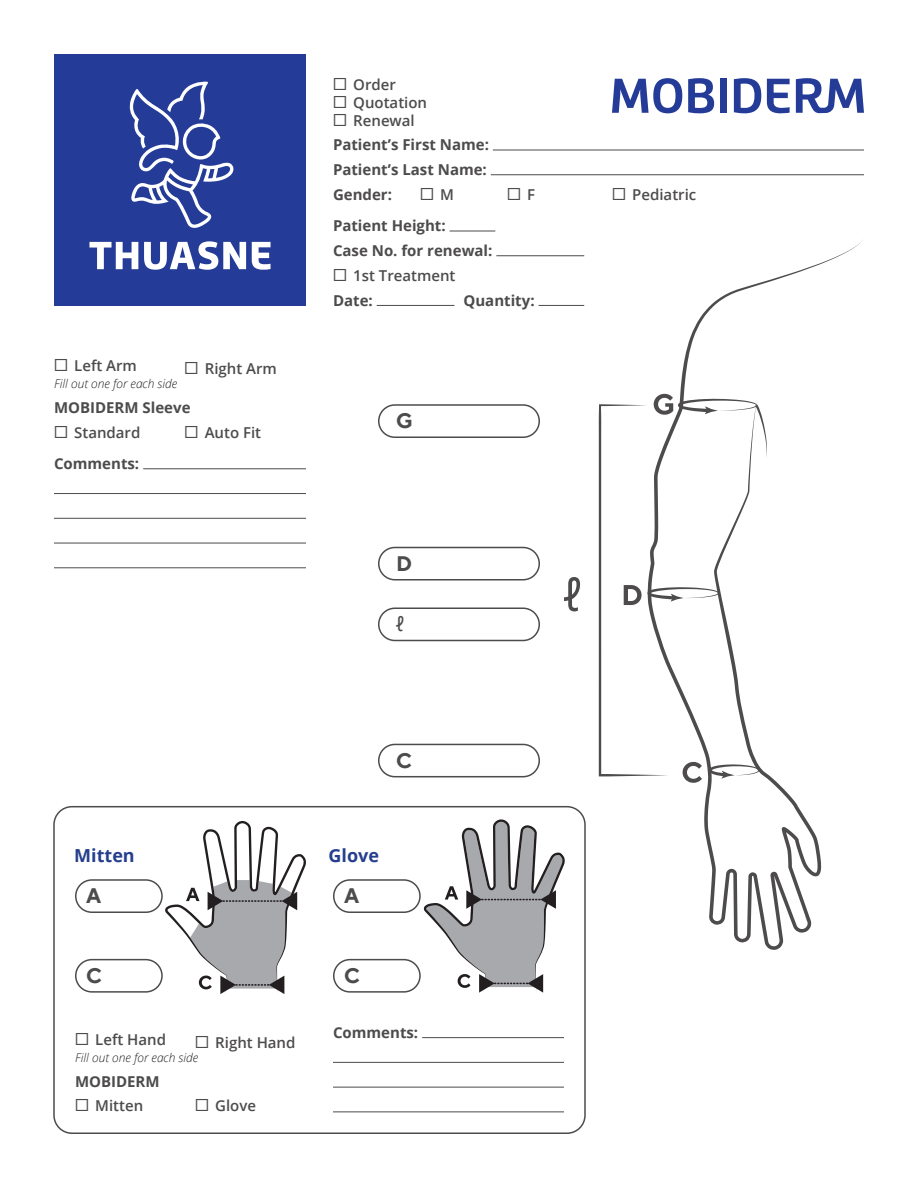
<style>
.page{position:relative;width:918px;height:1188px;background:#fff}
.page>*{position:absolute;margin:0;border:0;box-sizing:border-box;transform-origin:0 0}
.t1{font:700 21px "TT Norms Pro";color:#4d4b4c}
.t2{font:21px "Proxima Nova";color:#4d4b4c}
.t3{font:700 18px "Open Sans";color:#253f8e}
.t4{font:700 15px "Open Sans";color:#4d4b4c}
.t5{font:600 15px "Open Sans";color:#4d4b4c}
.t6{font:italic 300 12px "Open Sans";color:#231f20}
.s1{font-family:"Proxima Nova";font-weight:400;font-size:21px}
.s2{font-family:"Open Sans";font-weight:600;font-size:15px}
</style>
<div class="page">
<hr style="left:422px;top:1037px;width:142px;height:1px;background:#4d4b4c">
<hr style="left:333px;top:1062px;width:231px;height:1px;background:#4d4b4c">
<hr style="left:333px;top:1087px;width:231px;height:1px;background:#4d4b4c">
<hr style="left:333px;top:1112px;width:231px;height:1px;background:#4d4b4c">
<div style="left:53px;top:806px;width:533px;height:328px;border:2px solid #4d4b4c;border-radius:18px"></div>
<div style="left:54px;top:54px;width:252px;height:252px;background:#243c97"></div>
<svg style="left:89px;top:241px;width:182px;height:29px"></svg>
<svg style="left:129px;top:81px;width:105px;height:147px"></svg>
<svg style="left:612px;top:78px;width:70px;height:35px"></svg>
<svg style="left:688px;top:78px;width:26px;height:35px"></svg>
<div style="left:720px;top:79px;width:7px;height:34px;background:#243c97"></div>
<svg style="left:734px;top:78px;width:27px;height:35px"></svg>
<svg style="left:767px;top:79px;width:23px;height:34px"></svg>
<svg style="left:796px;top:78px;width:68px;height:35px"></svg>
<hr style="left:493px;top:150px;width:371px;height:1px;background:#4d4b4c">
<hr style="left:491px;top:174px;width:373px;height:1px;background:#4d4b4c">
<hr style="left:450px;top:231px;width:45px;height:1px;background:#4d4b4c">
<hr style="left:496px;top:255px;width:88px;height:1px;background:#4d4b4c">
<hr style="left:377px;top:305px;width:77px;height:1px;background:#4d4b4c">
<hr style="left:539px;top:305px;width:45px;height:1px;background:#4d4b4c">
<hr style="left:143px;top:468px;width:163px;height:1px;background:#4d4b4c">
<hr style="left:54px;top:493px;width:252px;height:1px;background:#4d4b4c">
<hr style="left:54px;top:518px;width:252px;height:1px;background:#4d4b4c">
<hr style="left:54px;top:543px;width:252px;height:1px;background:#4d4b4c">
<hr style="left:54px;top:567px;width:252px;height:1px;background:#4d4b4c">
<div style="left:378px;top:404px;width:162px;height:34px;border:2px solid #4d4b4c;border-radius:16px"></div>
<div style="left:75px;top:879px;width:88px;height:34px;border:2px solid #4d4b4c;border-radius:16px"></div>
<div style="left:333px;top:879px;width:88px;height:34px;border:2px solid #4d4b4c;border-radius:16px"></div>
<div style="left:378px;top:547px;width:162px;height:33px;border:2px solid #4d4b4c;border-radius:16px"></div>
<div style="left:378px;top:608px;width:162px;height:33px;border:2px solid #4d4b4c;border-radius:16px"></div>
<div style="left:378px;top:744px;width:162px;height:33px;border:2px solid #4d4b4c;border-radius:16px"></div>
<svg style="left:424px;top:819px;width:141px;height:174px"></svg>
<svg style="left:165px;top:821px;width:141px;height:173px"></svg>
<svg style="left:564px;top:577px;width:16px;height:34px"></svg>
<svg style="left:663px;top:240px;width:200px;height:710px"></svg>
<svg style="left:599px;top:394px;width:168px;height:389px"></svg>
<div style="left:75px;top:959px;width:88px;height:34px;border:2px solid #4d4b4c;border-radius:16px"></div>
<div style="left:333px;top:959px;width:88px;height:34px;border:2px solid #4d4b4c;border-radius:16px"></div>
<p class="t5" style="left:54px;top:356px;width:84px"><span class="s1">☐</span> Left Arm</p>
<p class="t5" style="left:184px;top:358px;width:94px"><span class="s1">☐</span> Right Arm</p>
<p class="t6" style="left:54px;top:376px;width:125px">Fill out one for each side</p>
<p class="t4" style="left:54px;top:397px;width:138px">MOBIDERM Sleeve</p>
<p class="t5" style="left:54px;top:422px;width:88px"><span class="s1">☐</span> Standard</p>
<p class="t5" style="left:184px;top:422px;width:78px"><span class="s1">☐</span> Auto Fit</p>
<p class="t4" style="left:54px;top:453px;width:87px">Comments:</p>
<p class="t5" style="left:333px;top:74px;width:64px"><span class="s1">☐</span> Order</p>
<p class="t5" style="left:333px;top:92px;width:96px"><span class="s1">☐</span> Quotation</p>
<p class="t5" style="left:333px;top:110px;width:83px"><span class="s1">☐</span> Renewal</p>
<p class="t4" style="left:333px;top:134px;width:158px">Patient’s First Name:</p>
<p class="t4" style="left:333px;top:159px;width:155px">Patient’s Last Name:</p>
<p class="t4" style="left:333px;top:184px;width:61px">Gender:</p>
<p class="t2" style="left:420px;top:177px;width:36px">☐ <span class="s2">M</span></p>
<p class="t2" style="left:507px;top:177px;width:30px">☐ <span class="s2">F</span></p>
<p class="t4" style="left:333px;top:215px;width:114px">Patient Height:</p>
<p class="t4" style="left:333px;top:240px;width:161px">Case No. for renewal:</p>
<p class="t5" style="left:333px;top:265px;width:124px"><span class="s1">☐</span> 1st Treatment</p>
<p class="t4" style="left:333px;top:290px;width:41px">Date:</p>
<p class="t4" style="left:464px;top:290px;width:73px">Quantity:</p>
<p class="t1" style="left:396px;top:405px;width:18px">G</p>
<p class="t1" style="left:396px;top:548px;width:17px">D</p>
<p class="t1" style="left:396px;top:608px;width:10px">ℓ</p>
<p class="t1" style="left:396px;top:745px;width:17px">C</p>
<p class="t3" style="left:74px;top:842px;width:62px">Mitten</p>
<p class="t3" style="left:328px;top:842px;width:52px">Glove</p>
<p class="t1" style="left:86px;top:880px;width:17px">A</p>
<p class="t1" style="left:344px;top:880px;width:17px">A</p>
<p class="t1" style="left:86px;top:960px;width:17px">C</p>
<p class="t1" style="left:344px;top:960px;width:17px">C</p>
<p class="t5" style="left:75px;top:1029px;width:93px"><span class="s1">☐</span> Left Hand</p>
<p class="t5" style="left:195px;top:1032px;width:102px"><span class="s1">☐</span> Right Hand</p>
<p class="t6" style="left:75px;top:1049px;width:125px">Fill out one for each side</p>
<p class="t4" style="left:75px;top:1071px;width:86px">MOBIDERM</p>
<p class="t5" style="left:75px;top:1096px;width:70px"><span class="s1">☐</span> Mitten</p>
<p class="t5" style="left:195px;top:1096px;width:63px"><span class="s1">☐</span> Glove</p>
<p class="t4" style="left:333px;top:1022px;width:87px">Comments:</p>
<p class="t5" style="left:612px;top:184px;width:86px"><span class="s1">☐</span> Pediatric</p>
</div>
